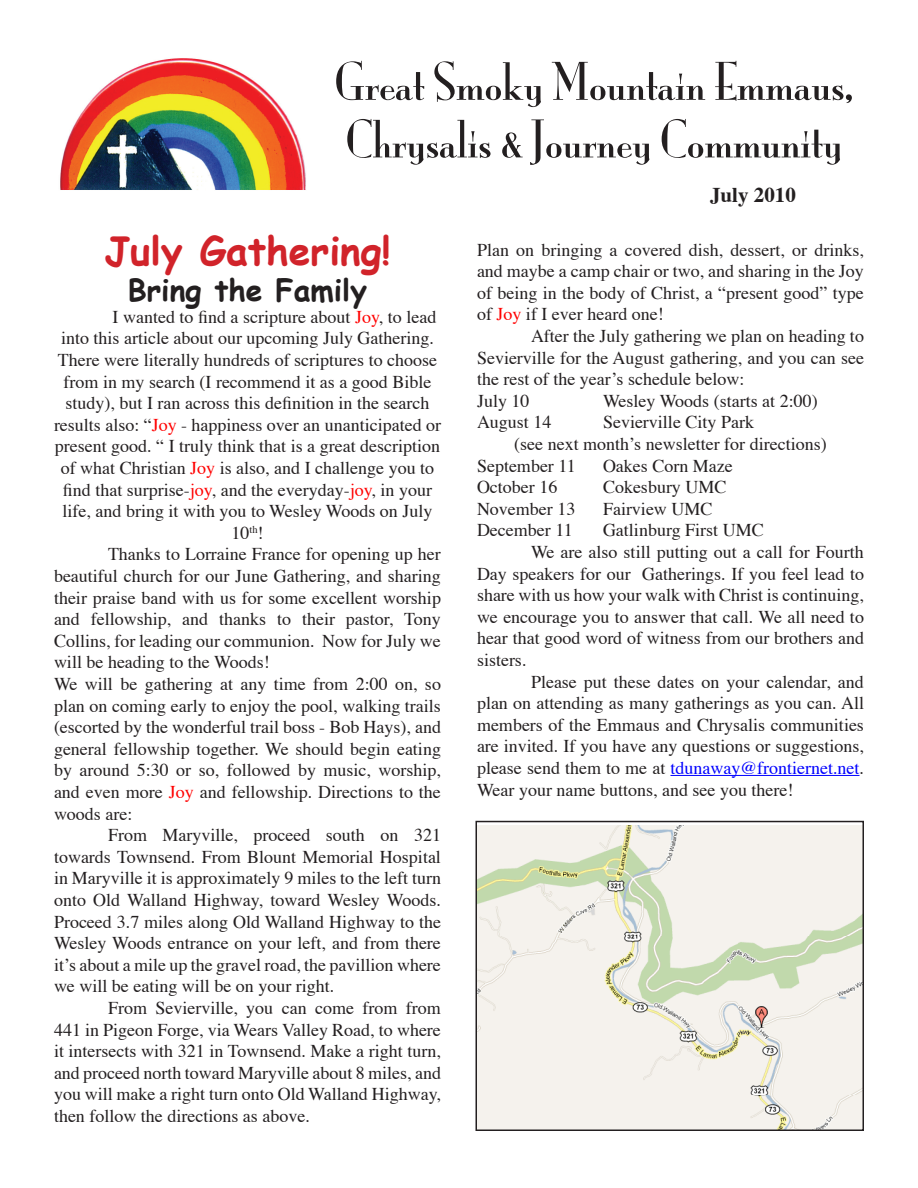
<style>
.page{position:relative;width:918px;height:1188px;background:#fff}
.page>*{position:absolute;margin:0;border:0;box-sizing:border-box;transform-origin:0 0}
.t1{font:700 39px "Comic Sans MS";color:#d1232a}
.t2{font:700 30px "Comic Sans MS";color:#231f20}
.t3{font:700 21px "Times";color:#231f20}
.t4{font:18px/21.6px "Times";color:#231f20;text-align:justify}
.t5{font:12.75px "Times";color:#000}
.t6{font:700 9.9px/12px "Arial";color:#000}
.s1{color:#f00}
.s2{color:#00f}
.s3{font-weight:400}
</style>
<div class="page">
<hr style="left:670px;top:775px;width:190px;height:1px;background:#00f">
<svg style="left:347px;top:119px;width:493px;height:46px"></svg>
<svg style="left:336px;top:61px;width:516px;height:46px"></svg>
<img style="left:60px;top:58px;width:246px;height:132px">
<img style="left:479px;top:825px;width:382px;height:303px">
<img style="left:755px;top:1006px;width:13px;height:21px">
<div style="left:476px;top:821px;width:388px;height:310px;border:2px solid #231f20"></div>
<p class="t3" style="left:710px;top:175px;width:87px">July 2010</p>
<p class="t1" style="left:104px;top:222px;width:288px">July Gathering!</p>
<p class="t2" style="left:128px;top:268px;width:241px">Bring the Family</p>
<p class="t4" style="left:113px;top:304px;width:325px">I wanted to find a scripture about <span class="s1">Joy</span>, to lead</p>
<p class="t4" style="left:61px;top:326px;width:374px">into this article about our upcoming July Gathering.</p>
<p class="t4" style="left:58px;top:348px;width:381px">There were literally hundreds of scriptures to choose</p>
<p class="t4" style="left:64px;top:369px;width:369px">from in my search (I recommend it as a good Bible</p>
<p class="t4" style="left:66px;top:391px;width:365px">study), but I ran across this definition in the search</p>
<p class="t4" style="left:54px;top:412px;width:389px">results also: “<span class="s1">Joy</span> - happiness over an unanticipated or</p>
<p class="t4" style="left:55px;top:434px;width:387px">present good. “ I truly think that is a great description</p>
<p class="t4" style="left:61px;top:456px;width:375px">of what Christian <span class="s1">Joy</span> is also, and I challenge you to</p>
<p class="t4" style="left:63px;top:477px;width:371px">find that surprise-<span class="s1">joy</span>, and the everyday-<span class="s1">joy</span>, in your</p>
<p class="t4" style="left:63px;top:499px;width:371px">life, and bring it with you to Wesley Woods on July</p>
<p class="t4" style="left:231px;top:520px;width:34px">10<sup>th</sup>!</p>
<p class="t4" style="left:54px;top:542px;width:388px;text-indent:54px">Thanks to Lorraine France for opening up her beautiful church for our June Gathering, and sharing their praise band with us for some excellent worship and fellowship, and thanks to their pastor, Tony Collins, for leading our communion. Now for July we will be heading to the Woods!</p>
<p class="t4" style="left:54px;top:672px;width:388px">We will be gathering at any time from 2:00 on, so plan on coming early to enjoy the pool, walking trails (escorted by the wonderful trail boss - Bob Hays), and general fellowship together. We should begin eating by around 5:30 or so, followed by music, worship, and even more <span class="s1">Joy</span> and fellowship. Directions to the woods are:</p>
<p class="t4" style="left:54px;top:823px;width:389px;text-indent:54px">From Maryville, proceed south on 321 towards Townsend. From Blount Memorial Hospital in Maryville it is approximately 9 miles to the left turn onto Old Walland Highway, toward Wesley Woods.<br>Proceed 3.7 miles along Old Walland Highway to the Wesley Woods entrance on your left, and from there it’s about a mile up the gravel road, the pavillion where we will be eating will be on your right.</p>
<p class="t4" style="left:54px;top:996px;width:389px;text-indent:54px">From Sevierville, you can come from from 441 in Pigeon Forge, via Wears Valley Road, to where it intersects with 321 in Townsend. Make a right turn, and proceed north toward Maryville about 8 miles, and you will make a right turn onto Old Walland Highway, then follow the directions as above.</p>
<p class="t4" style="left:477px;top:237px;width:389px">Plan on bringing a covered dish, dessert, or drinks, and maybe a camp chair or two, and sharing in the Joy of being in the body of Christ, a “present good” type of <span class="s1">Joy</span> if I ever heard one!</p>
<p class="t4" style="left:477px;top:324px;width:388px;text-indent:54px">After the July gathering we plan on heading to Sevierville for the August gathering, and you can see the rest of the year’s schedule below:</p>
<p class="t4" style="left:477px;top:389px;width:54px">July 10</p>
<p class="t4" style="left:603px;top:389px;width:216px">Wesley Woods (starts at 2:00)</p>
<p class="t4" style="left:477px;top:410px;width:76px">August 14</p>
<p class="t4" style="left:603px;top:410px;width:153px">Sevierville City Park</p>
<p class="t4" style="left:514px;top:432px;width:314px">(see next month’s newsletter for directions)</p>
<p class="t4" style="left:477px;top:453px;width:100px">September 11</p>
<p class="t4" style="left:603px;top:453px;width:131px">Oakes Corn Maze</p>
<p class="t4" style="left:477px;top:475px;width:82px">October 16</p>
<p class="t4" style="left:603px;top:475px;width:125px">Cokesbury UMC</p>
<p class="t4" style="left:477px;top:497px;width:100px">November 13</p>
<p class="t4" style="left:603px;top:497px;width:111px">Fairview UMC</p>
<p class="t4" style="left:477px;top:518px;width:97px">December 11</p>
<p class="t4" style="left:603px;top:518px;width:162px">Gatlinburg First UMC</p>
<p class="t4" style="left:477px;top:540px;width:389px;text-indent:54px">We are also still putting out a call for Fourth Day speakers for our Gatherings. If you feel lead to share with us how your walk with Christ is continuing, we encourage you to answer that call. We all need to hear that good word of witness from our brothers and sisters.</p>
<p class="t4" style="left:477px;top:669px;width:389px;text-indent:54px">Please put these dates on your calendar, and plan on attending as many gatherings as you can. All members of the Emmaus and Chrysalis communities are invited. If you have any questions or suggestions, please send them to me at <span class="s2">tdunaway@frontiernet.net</span>.<br>Wear your name buttons, and see you there!</p>
<p class="t5" style="left:383px;top:721px;width:261px">wesley woods camp + townsend, tn - Google Maps</p>
<p class="t6" style="left:548px;top:768px;width:129px">wesley woods camp + <span class="s3">near<br></span>Townsend, TN</p>
</div>
